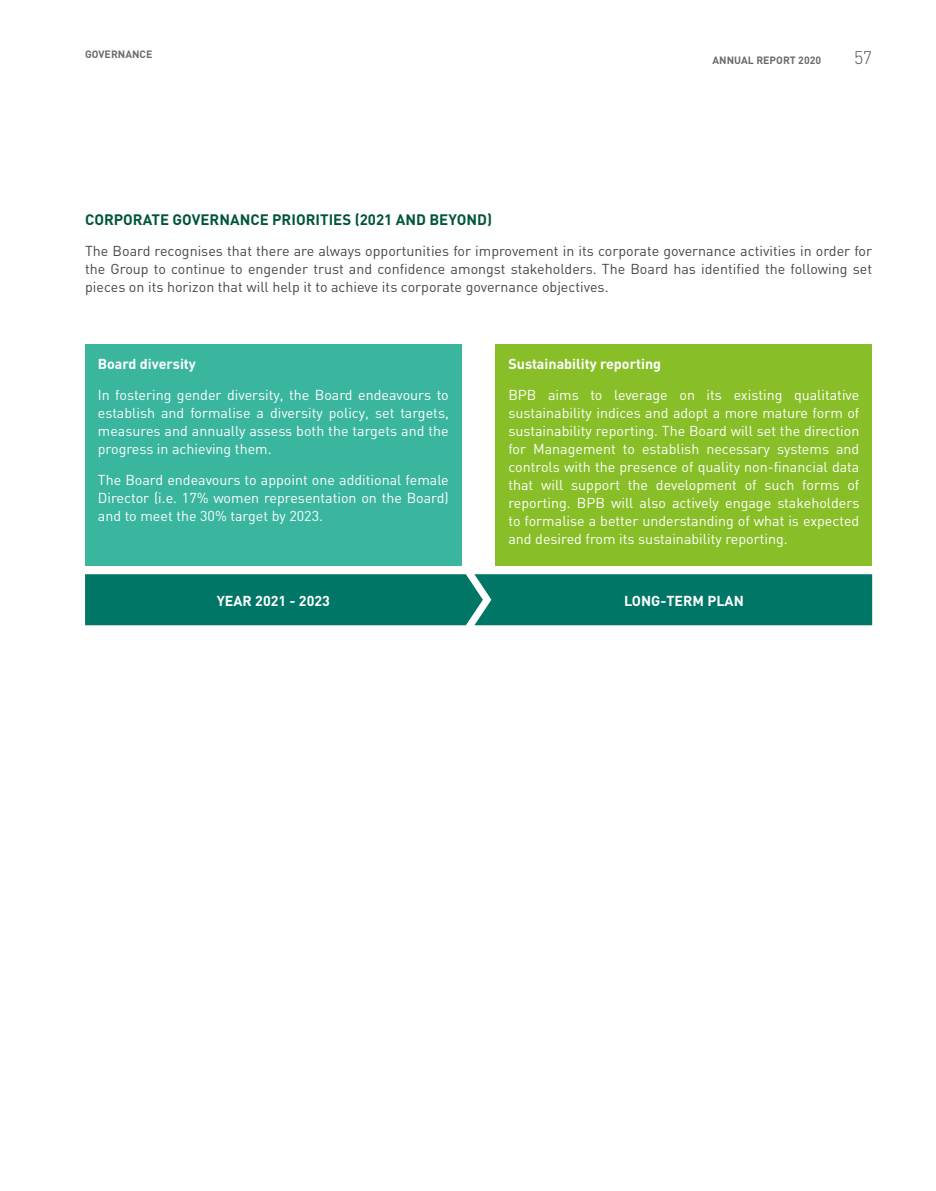
<style>
.page{position:relative;width:936px;height:1191px;background:#fff}
.page>*{position:absolute;margin:0;border:0;box-sizing:border-box;transform-origin:0 0}
.t1{font:300 18px "DIN";color:#535454}
.t2{font:700 15px "DIN";color:#00563a}
.t3{font:14.25px/18px "DIN";color:#fff;text-align:justify}
.t4{font:14.25px/18px "DIN";color:#474747;text-align:justify}
.t5{font:700 14.25px "DIN";color:#fff}
.t6{font:700 10.5px "DIN";color:#6a6c6c}
</style>
<div class="page">
<div style="left:85px;top:344px;width:376px;height:222px;background:#3ab69f"></div>
<div style="left:495px;top:344px;width:377px;height:222px;background:#88bf28"></div>
<div style="left:85px;top:574px;width:787px;height:51px;background:#007666"></div>
<p class="t6" style="left:85px;top:48px;width:69px">GOVERNANCE</p>
<p class="t6" style="left:712px;top:53px;width:110px">ANNUAL REPORT 2020</p>
<p class="t1" style="left:854px;top:46px;width:20px">57</p>
<p class="t2" style="left:85px;top:210px;width:408px">CORPORATE GOVERNANCE PRIORITIES (2021 AND BEYOND)</p>
<p class="t4" style="left:85px;top:241px;width:788px">The Board recognises that there are always opportunities for improvement in its corporate governance activities in order for the Group to continue to engender trust and confidence amongst stakeholders. The Board has identified the following set pieces on its horizon that will help it to achieve its corporate governance objectives.</p>
<p class="t5" style="left:98px;top:355px;width:100px">Board diversity</p>
<p class="t3" style="left:98px;top:385px;width:352px">In fostering gender diversity, the Board endeavours to establish and formalise a diversity policy, set targets, measures and annually assess both the targets and the progress in achieving them.</p>
<p class="t3" style="left:98px;top:470px;width:352px">The Board endeavours to appoint one additional female Director (i.e. 17% women representation on the Board) and to meet the 30% target by 2023.</p>
<p class="t5" style="left:508px;top:355px;width:154px">Sustainability reporting</p>
<p class="t3" style="left:508px;top:385px;width:352px">BPB aims to leverage on its existing qualitative sustainability indices and adopt a more mature form of sustainability reporting. The Board will set the direction for Management to establish necessary systems and controls with the presence of quality non-financial data that will support the development of such forms of reporting. BPB will also actively engage stakeholders to formalise a better understanding of what is expected and desired from its sustainability reporting.</p>
<p class="t5" style="left:217px;top:591px;width:115px">YEAR 2021 - 2023</p>
<p class="t5" style="left:624px;top:591px;width:121px">LONG-TERM PLAN</p>
</div>
